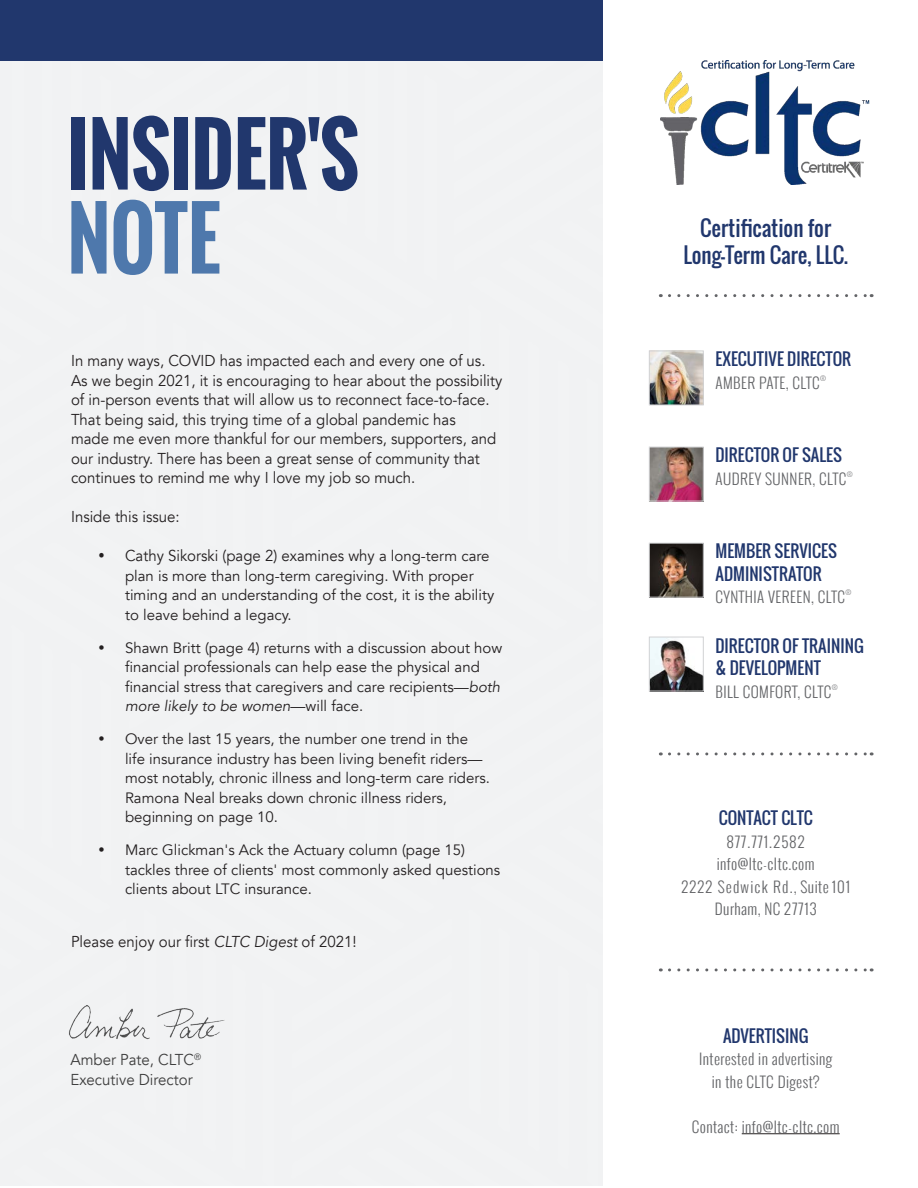
<style>
.page{position:relative;width:918px;height:1188px;background:#fff}
.page>*{position:absolute;margin:0;border:0;box-sizing:border-box;transform-origin:0 0}
.t1{font:700 82.5px "Oswald";color:#21376d;scale:.91 1}
.t2{font:700 82.5px "Oswald";color:#4e78ac;scale:.91 1}
.t3{font:21px "Oswald";color:#21376d}
.t4{font:16.5px/22.5px "Oswald";color:#21376d}
.t5{font:15.75px/19.5px "Avenir";color:#231f20;scale:.95 1}
.t6{font:15.75px "Avenir";color:#3d3d3d;scale:.95 1}
.t7{font:15px/19.5px "Avenir";color:#231f20}
.t8{font:300 15px "Oswald";letter-spacing:.03em;color:#636467}
.t9{font:300 15px "Oswald";letter-spacing:.08em;color:#636467}
.t10{font:300 8.7px "Oswald";color:#636467}
.s1{font-size:15px}
.s2{font-style:italic}
</style>
<div class="page">
<img style="left:660px;top:60px;width:210px;height:125px">
<hr style="left:742px;top:1134px;width:98px;height:1px;background:#231f20">
<div style="left:0;top:0;width:603px;height:61px;background:#21376d"></div>
<svg style="left:669px;top:752px;width:203px;height:3px"></svg>
<svg style="left:669px;top:968px;width:203px;height:3px"></svg>
<svg style="left:669px;top:294px;width:203px;height:3px"></svg>
<img style="left:651px;top:353px;width:51px;height:50px">
<div style="left:649px;top:351px;width:55px;height:54px;border:1px solid #d1d2d4"></div>
<img style="left:651px;top:449px;width:51px;height:50px">
<div style="left:649px;top:447px;width:55px;height:54px;border:1px solid #d1d2d4"></div>
<img style="left:651px;top:545px;width:51px;height:50px">
<div style="left:649px;top:543px;width:55px;height:54px;border:1px solid #d1d2d4"></div>
<img style="left:651px;top:639px;width:51px;height:50px">
<div style="left:649px;top:637px;width:55px;height:54px;border:1px solid #d1d2d4"></div>
<img style="left:65px;top:999px;width:164px;height:44px">
<svg style="left:99px;top:553px;width:5px;height:5px"></svg>
<svg style="left:99px;top:645px;width:5px;height:5px"></svg>
<svg style="left:99px;top:737px;width:5px;height:4px"></svg>
<svg style="left:99px;top:848px;width:5px;height:4px"></svg>
<p class="t1" style="left:68px;top:92px;width:322px">INSIDER'S</p>
<p class="t2" style="left:68px;top:176px;width:169px">NOTE</p>
<p class="t5" style="left:71px;top:351px;width:456px">In many ways, COVID has impacted each and every one of us.<br>As we begin 2021, it is encouraging to hear about the possibility of in-person events that will allow us to reconnect face-to-face.<br>That being said, this trying time of a global pandemic has<br>made me even more thankful for our members, supporters, and our industry. There has been a great sense of community that continues to remind me why I love my job so much.</p>
<p class="t5" style="left:71px;top:507px;width:116px">Inside this issue:</p>
<p class="t5" style="left:125px;top:546px;width:385px">Cathy Sikorski (page 2) examines why <span class="s1">a long-term care</span></p>
<p class="t7" style="left:125px;top:566px;width:371px">plan is more than long-term caregiving. With proper timing and an understanding of the cost, it is the ability to leave behind a legacy.</p>
<p class="t7" style="left:125px;top:638px;width:379px">Shawn Britt (page 4) returns with a discussion about how financial professionals can help ease the physical and financial stress that caregivers and care recipients—<span class="s2">both more likely to be women</span>—will face.</p>
<p class="t7" style="left:125px;top:730px;width:366px">Over the last 15 years, the number one trend in the life insurance industry has been living benefit riders— most notably, chronic illness and long-term care riders.<br>Ramona Neal breaks down chronic illness riders, beginning on page 10.</p>
<p class="t7" style="left:125px;top:841px;width:377px">Marc Glickman's Ack the Actuary column (page 15) tackles three of clients' most commonly asked questions clients about LTC insurance.</p>
<p class="t5" style="left:71px;top:932px;width:302px">Please enjoy our first <span class="s2">CLTC Digest</span> of 2021!</p>
<p class="t6" style="left:70px;top:1050px;width:139px">Amber Pate, CLTC<sup>®</sup></p>
<p class="t6" style="left:70px;top:1070px;width:130px">Executive Director</p>
<p class="t3" style="left:700px;top:212px;width:132px">Certification for</p>
<p class="t3" style="left:683px;top:239px;width:166px">Long-Term Care, LLC.</p>
<p class="t4" style="left:716px;top:348px;width:137px">EXECUTIVE DIRECTOR</p>
<p class="t8" style="left:716px;top:371px;width:106px">AMBER PATE, CLTC</p>
<p class="t10" style="left:820px;top:371px;width:7px">®</p>
<p class="t4" style="left:716px;top:444px;width:128px">DIRECTOR OF SALES</p>
<p class="t8" style="left:716px;top:467px;width:133px">AUDREY SUNNER, CLTC</p>
<p class="t10" style="left:847px;top:467px;width:7px">®</p>
<p class="t4" style="left:716px;top:540px;width:123px">MEMBER SERVICES<br>ADMINISTRATOR</p>
<p class="t8" style="left:716px;top:586px;width:131px">CYNTHIA VEREEN, CLTC</p>
<p class="t10" style="left:845px;top:585px;width:7px">®</p>
<p class="t4" style="left:716px;top:634px;width:150px">DIRECTOR OF TRAINING</p>
<p class="t4" style="left:716px;top:657px;width:107px">&amp; DEVELOPMENT</p>
<p class="t8" style="left:716px;top:680px;width:117px">BILL COMFORT, CLTC</p>
<p class="t10" style="left:832px;top:680px;width:7px">®</p>
<p class="t4" style="left:719px;top:807px;width:95px">CONTACT CLTC</p>
<p class="t9" style="left:727px;top:830px;width:79px">877.771.2582</p>
<p class="t8" style="left:717px;top:853px;width:99px">info@ltc-cltc.com</p>
<p class="t9" style="left:681px;top:875px;width:170px">2222 Sedwick Rd., Suite 101</p>
<p class="t8" style="left:715px;top:898px;width:104px">Durham, NC 27713</p>
<p class="t4" style="left:723px;top:1024px;width:87px">ADVERTISING</p>
<p class="t8" style="left:699px;top:1048px;width:135px">Interested in advertising</p>
<p class="t8" style="left:712px;top:1070px;width:109px">in the CLTC Digest?</p>
<p class="t8" style="left:692px;top:1115px;width:149px">Contact: info@ltc-cltc.com</p>
</div>
